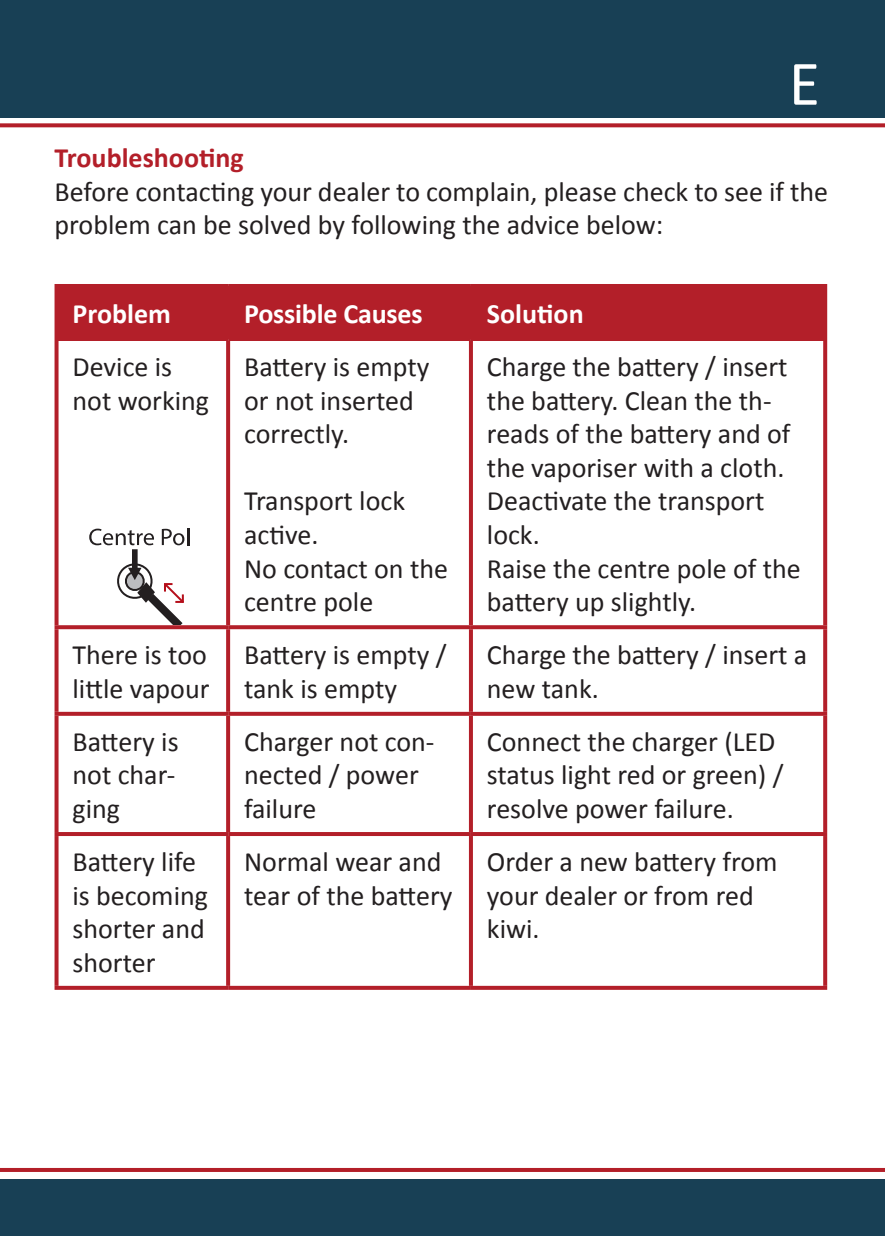
<style>
.page{position:relative;width:885px;height:1236px;background:#fff}
.page>*{position:absolute;margin:0;border:0;box-sizing:border-box;transform-origin:0 0}
.t1{font:64px "Calibri";color:#fff}
.t2{font:28px/33.6px "Calibri";color:#231f20}
.t3{font:700 28px "Calibri";letter-spacing:-.005em;color:#fff}
.t4{font:700 28px "Calibri";color:#b31f29}
</style>
<div class="page">
<div style="left:0;top:0;width:884px;height:118px;background:#184055"></div>
<svg style="left:0;top:123px;width:884px;height:4px;background:#b9323b"></svg>
<div style="left:59px;top:288px;width:764px;height:49px;background:#b31f29"></div>
<svg style="left:59px;top:341px;width:764px;height:645px"></svg>
<svg style="left:55px;top:625px;width:173px;height:4px"></svg>
<svg style="left:228px;top:625px;width:243px;height:4px"></svg>
<svg style="left:471px;top:625px;width:356px;height:4px"></svg>
<svg style="left:55px;top:712px;width:173px;height:4px"></svg>
<svg style="left:228px;top:712px;width:243px;height:4px"></svg>
<svg style="left:471px;top:712px;width:356px;height:4px"></svg>
<hr style="left:55px;top:832px;width:173px;height:4px;background:#b31f29">
<hr style="left:228px;top:832px;width:243px;height:4px;background:#b31f29">
<hr style="left:471px;top:832px;width:356px;height:4px;background:#b31f29">
<hr style="left:226px;top:288px;width:4px;height:49px;background:#b31f29">
<hr style="left:469px;top:288px;width:4px;height:49px;background:#b31f29">
<svg style="left:226px;top:341px;width:4px;height:284px"></svg>
<hr style="left:469px;top:341px;width:4px;height:284px;background:#b31f29">
<svg style="left:226px;top:629px;width:4px;height:83px"></svg>
<hr style="left:469px;top:629px;width:4px;height:83px;background:#b31f29">
<svg style="left:226px;top:716px;width:4px;height:116px"></svg>
<hr style="left:469px;top:716px;width:4px;height:116px;background:#b31f29">
<svg style="left:226px;top:836px;width:4px;height:150px"></svg>
<hr style="left:469px;top:836px;width:4px;height:150px;background:#b31f29">
<svg style="left:55px;top:341px;width:4px;height:284px"></svg>
<svg style="left:823px;top:341px;width:4px;height:284px"></svg>
<svg style="left:55px;top:629px;width:4px;height:83px"></svg>
<svg style="left:823px;top:629px;width:4px;height:83px"></svg>
<svg style="left:55px;top:716px;width:4px;height:116px"></svg>
<svg style="left:823px;top:716px;width:4px;height:116px"></svg>
<svg style="left:55px;top:836px;width:4px;height:150px"></svg>
<svg style="left:823px;top:836px;width:4px;height:150px"></svg>
<svg style="left:55px;top:986px;width:173px;height:4px"></svg>
<svg style="left:228px;top:986px;width:243px;height:4px"></svg>
<svg style="left:471px;top:986px;width:356px;height:4px"></svg>
<hr style="left:55px;top:284px;width:173px;height:4px;background:#b31f29">
<hr style="left:55px;top:288px;width:4px;height:49px;background:#b31f29">
<hr style="left:228px;top:284px;width:243px;height:4px;background:#b31f29">
<hr style="left:471px;top:284px;width:356px;height:4px;background:#b31f29">
<hr style="left:823px;top:288px;width:4px;height:49px;background:#b31f29">
<hr style="left:55px;top:337px;width:173px;height:4px;background:#b31f29">
<hr style="left:228px;top:337px;width:243px;height:4px;background:#b31f29">
<hr style="left:471px;top:337px;width:356px;height:4px;background:#b31f29">
<div style="left:0;top:1180px;width:884px;height:56px;background:#184055"></div>
<hr style="left:0;top:1168px;width:884px;height:4px;background:#b31f29">
<svg style="left:89px;top:528px;width:102px;height:96px"></svg>
<h1 class="t1" style="left:788px;top:43px;width:33px">E</h1>
<p class="t4" style="left:55px;top:140px;width:191px">Troubleshooting</p>
<p class="t2" style="left:55px;top:175px;width:775px">Before contacting your dealer to complain, please check to see if the problem can be solved by following the advice below:</p>
<p class="t3" style="left:73px;top:296px;width:100px">Problem</p>
<p class="t3" style="left:244px;top:296px;width:180px">Possible Causes</p>
<p class="t3" style="left:487px;top:296px;width:98px">Solution</p>
<p class="t2" style="left:73px;top:350px;width:138px">Device is not working</p>
<p class="t2" style="left:244px;top:350px;width:187px">Battery is empty or not inserted correctly.</p>
<p class="t2" style="left:487px;top:350px;width:315px">Charge the battery / insert the battery. Clean the th&shy;reads of the battery and of the vaporiser with a cloth.<br>Deactivate the transport lock.<br>Raise the centre pole of the battery up slightly.</p>
<p class="t2" style="left:244px;top:484px;width:205px">Transport lock active.<br>No contact on the centre pole</p>
<p class="t2" style="left:73px;top:638px;width:138px">There is too little vapour</p>
<p class="t2" style="left:244px;top:638px;width:204px">Battery is empty / tank is empty</p>
<p class="t2" style="left:487px;top:638px;width:322px">Charge the battery / insert a new tank.</p>
<p class="t2" style="left:73px;top:725px;width:108px">Battery is not char&shy;ging</p>
<p class="t2" style="left:244px;top:725px;width:192px">Charger not con&shy;nected / power failure</p>
<p class="t2" style="left:487px;top:725px;width:298px">Connect the charger (LED status light red or green) / resolve power failure.</p>
<p class="t2" style="left:73px;top:845px;width:137px">Battery life is becoming shorter and shorter</p>
<p class="t2" style="left:244px;top:845px;width:210px">Normal wear and tear of the battery</p>
<p class="t2" style="left:487px;top:845px;width:292px">Order a new battery from your dealer or from red kiwi.</p>
</div>
